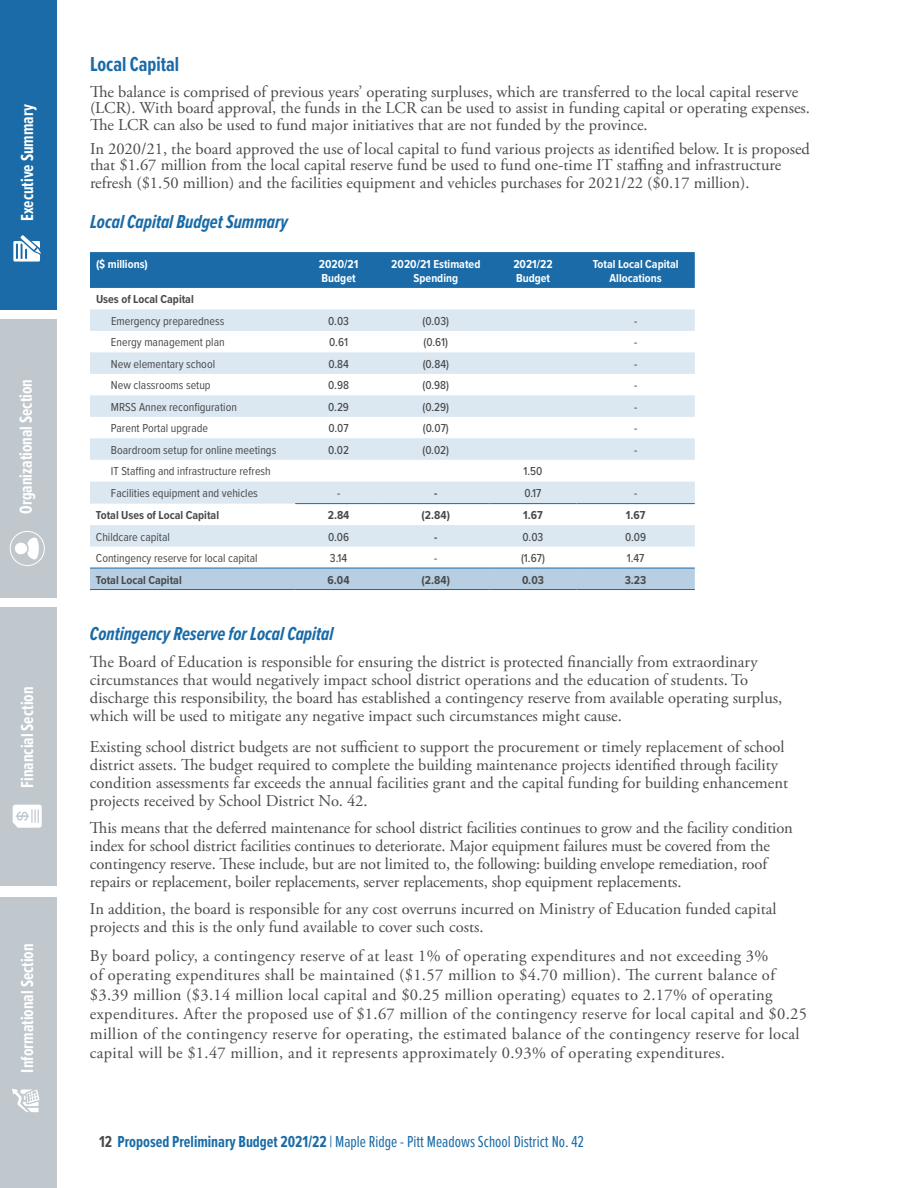
<style>
.page{position:relative;width:918px;height:1188px;background:#fff}
.page>*{position:absolute;margin:0;border:0;box-sizing:border-box;transform-origin:0 0}
.t1{font:700 21px "Proxima Nova Ex Cn";color:#1a6ba7}
.t2{font:italic 700 19.5px "Proxima Nova Ex Cn";color:#1a6ba7}
.t3{font:700 18px "Proxima Nova Ex Cn";color:#fff}
.t4{font:16.5px/18px "Adobe Garamond Pro";color:#494a4b}
.t5{font:16.5px/19.5px "Adobe Garamond Pro";letter-spacing:.02em;color:#494a4b}
.t6{font:16.5px "Proxima Nova Ex Cn";color:#1a6ba7}
.t7{font:12px "Proxima Nova Cond";color:#494a4b}
.t8{font:500 12px "Proxima Nova Cond";color:#494a4b}
.t9{font:700 12px "Proxima Nova Cond";color:#494a4b}
.t10{font:700 12px/14.4px "Proxima Nova Cond";color:#fff}
.s1{font-weight:700;color:#494a4b}
.s2{font-weight:700}
</style>
<div class="page">
<div style="left:0;top:0;width:57px;height:310px;background:#1a6ba7"></div>
<div style="left:0;top:320px;width:57px;height:278px;background:#c0c8ce"></div>
<div style="left:0;top:608px;width:57px;height:278px;background:#c0c8ce"></div>
<div style="left:0;top:898px;width:57px;height:290px;background:#c0c8ce"></div>
<svg style="left:13px;top:235px;width:28px;height:27px"></svg>
<svg style="left:13px;top:805px;width:29px;height:23px"></svg>
<svg style="left:15px;top:537px;width:24px;height:23px"></svg>
<div style="left:10px;top:531px;width:35px;height:35px;border:1px solid #fff;border-radius:50%"></div>
<svg style="left:12px;top:1089px;width:28px;height:23px"></svg>
<div style="left:90px;top:252px;width:605px;height:36px;background:#1a6ba7"></div>
<svg style="left:90px;top:309px;width:605px;height:238px;fill:#dbe7f1"></svg>
<div style="left:90px;top:569px;width:605px;height:20px;background:#b8cee2"></div>
<hr style="left:90px;top:568px;width:205px;height:1px;background:#1a6ba7">
<hr style="left:90px;top:589px;width:205px;height:1px;background:#1a6ba7">
<hr style="left:295px;top:589px;width:87px;height:1px;background:#1a6ba7">
<hr style="left:382px;top:589px;width:108px;height:1px;background:#1a6ba7">
<hr style="left:490px;top:589px;width:86px;height:1px;background:#1a6ba7">
<hr style="left:576px;top:589px;width:119px;height:1px;background:#1a6ba7">
<hr style="left:295px;top:503px;width:87px;height:1px;background:#1a6ba7">
<hr style="left:382px;top:503px;width:108px;height:1px;background:#1a6ba7">
<hr style="left:490px;top:503px;width:86px;height:1px;background:#1a6ba7">
<hr style="left:576px;top:503px;width:119px;height:1px;background:#1a6ba7">
<hr style="left:295px;top:568px;width:87px;height:1px;background:#1a6ba7">
<hr style="left:382px;top:568px;width:108px;height:1px;background:#1a6ba7">
<hr style="left:490px;top:568px;width:86px;height:1px;background:#1a6ba7">
<hr style="left:576px;top:568px;width:119px;height:1px;background:#1a6ba7">
<p class="t3" style="left:17px;top:221px;width:118px;rotate:-90deg">Executive Summary</p>
<p class="t3" style="left:15px;top:514px;width:136px;rotate:-90deg">Organizational Section</p>
<p class="t3" style="left:17px;top:788px;width:102px;rotate:-90deg">Financial Section</p>
<p class="t3" style="left:17px;top:1073px;width:131px;rotate:-90deg">Informational Section</p>
<p class="t1" style="left:90px;top:52px;width:91px">Local Capital</p>
<p class="t4" style="left:90px;top:84px;width:722px;line-height:16.5px">The balance is comprised of previous years’ operating surpluses, which are transferred to the local capital reserve (LCR). With board approval, the funds in the LCR can be used to assist in funding capital or operating expenses.<br>The LCR can also be used to fund major initiatives that are not funded by the province.</p>
<p class="t4" style="left:90px;top:141px;width:722px;line-height:16.5px">In 2020/21, the board approved the use of local capital to fund various projects as identified below. It is proposed that $1.67 million from the local capital reserve fund be used to fund one-time IT staffing and infrastructure</p>
<p class="t4" style="left:90px;top:175px;width:661px">refresh ($1.50 million) and the facilities equipment and vehicles purchases for 2021/22 ($0.17 million).</p>
<p class="t2" style="left:90px;top:210px;width:199px">Local Capital Budget Summary</p>
<p class="t10" style="left:96px;top:257px;width:53px">($ millions)</p>
<p class="t10" style="left:319px;top:257px;width:41px">2020/21<br>Budget</p>
<p class="t10" style="left:391px;top:257px;width:91px;text-align:center">2020/21 Estimated<br>Spending</p>
<p class="t10" style="left:513px;top:257px;width:41px">2021/22<br>Budget</p>
<p class="t10" style="left:593px;top:257px;width:87px;text-align:center">Total Local Capital<br>Allocations</p>
<p class="t9" style="left:96px;top:292px;width:99px">Uses of Local Capital</p>
<p class="t7" style="left:111px;top:314px;width:115px">Emergency preparedness</p>
<p class="t8" style="left:328px;top:314px;width:22px">0.03</p>
<p class="t8" style="left:423px;top:314px;width:28px">(0.03)</p>
<p class="t8" style="left:634px;top:314px;width:5px">-</p>
<p class="t7" style="left:111px;top:335px;width:115px">Energy management plan</p>
<p class="t8" style="left:329px;top:335px;width:20px">0.61</p>
<p class="t8" style="left:424px;top:335px;width:26px">(0.61)</p>
<p class="t8" style="left:634px;top:335px;width:5px">-</p>
<p class="t7" style="left:111px;top:357px;width:106px">New elementary school</p>
<p class="t8" style="left:328px;top:357px;width:22px">0.84</p>
<p class="t8" style="left:423px;top:357px;width:28px">(0.84)</p>
<p class="t8" style="left:634px;top:357px;width:5px">-</p>
<p class="t7" style="left:111px;top:378px;width:101px">New classrooms setup</p>
<p class="t8" style="left:328px;top:378px;width:22px">0.98</p>
<p class="t8" style="left:423px;top:378px;width:28px">(0.98)</p>
<p class="t8" style="left:634px;top:378px;width:5px">-</p>
<p class="t7" style="left:111px;top:400px;width:127px">MRSS Annex reconfiguration</p>
<p class="t8" style="left:328px;top:400px;width:22px">0.29</p>
<p class="t8" style="left:423px;top:400px;width:28px">(0.29)</p>
<p class="t8" style="left:634px;top:400px;width:5px">-</p>
<p class="t7" style="left:111px;top:421px;width:99px">Parent Portal upgrade</p>
<p class="t8" style="left:329px;top:421px;width:22px">0.07</p>
<p class="t8" style="left:423px;top:421px;width:28px">(0.07)</p>
<p class="t8" style="left:634px;top:421px;width:5px">-</p>
<p class="t7" style="left:111px;top:443px;width:167px">Boardroom setup for online meetings</p>
<p class="t8" style="left:328px;top:443px;width:22px">0.02</p>
<p class="t8" style="left:422px;top:443px;width:28px">(0.02)</p>
<p class="t8" style="left:634px;top:443px;width:5px">-</p>
<p class="t7" style="left:111px;top:464px;width:161px">IT Staffing and infrastructure refresh</p>
<p class="t8" style="left:523px;top:464px;width:21px">1.50</p>
<p class="t7" style="left:111px;top:486px;width:148px">Facilities equipment and vehicles</p>
<p class="t8" style="left:337px;top:486px;width:5px">-</p>
<p class="t9" style="left:434px;top:486px;width:5px">-</p>
<p class="t8" style="left:525px;top:486px;width:18px">0.17</p>
<p class="t8" style="left:634px;top:486px;width:5px">-</p>
<p class="t9" style="left:96px;top:508px;width:125px">Total Uses of Local Capital</p>
<p class="t9" style="left:328px;top:508px;width:23px">2.84</p>
<p class="t9" style="left:422px;top:508px;width:30px">(2.84)</p>
<p class="t9" style="left:523px;top:508px;width:21px">1.67</p>
<p class="t9" style="left:626px;top:508px;width:21px">1.67</p>
<p class="t7" style="left:96px;top:529px;width:75px">Childcare capital</p>
<p class="t8" style="left:328px;top:529px;width:22px">0.06</p>
<p class="t9" style="left:434px;top:529px;width:5px">-</p>
<p class="t8" style="left:523px;top:529px;width:22px">0.03</p>
<p class="t8" style="left:625px;top:529px;width:22px">0.09</p>
<p class="t7" style="left:96px;top:551px;width:163px">Contingency reserve for local capital</p>
<p class="t8" style="left:330px;top:551px;width:19px">3.14</p>
<p class="t8" style="left:434px;top:551px;width:5px">-</p>
<p class="t8" style="left:521px;top:551px;width:25px">(1.67)</p>
<p class="t8" style="left:627px;top:551px;width:19px">1.47</p>
<p class="t9" style="left:96px;top:572px;width:87px">Total Local Capital</p>
<p class="t9" style="left:328px;top:572px;width:23px">6.04</p>
<p class="t9" style="left:422px;top:572px;width:30px">(2.84)</p>
<p class="t9" style="left:522px;top:572px;width:23px">0.03</p>
<p class="t9" style="left:625px;top:572px;width:23px">3.23</p>
<p class="t2" style="left:90px;top:621px;width:245px">Contingency Reserve for Local Capital</p>
<p class="t4" style="left:90px;top:653px;width:694px">The Board of Education is responsible for ensuring the district is protected financially from extraordinary circumstances that would negatively impact school district operations and the education of students. To discharge this responsibility, the board has established a contingency reserve from available operating surplus, which will be used to mitigate any negative impact such circumstances might cause.</p>
<p class="t4" style="left:90px;top:738px;width:700px">Existing school district budgets are not sufficient to support the procurement or timely replacement of school district assets. The budget required to complete the building maintenance projects identified through facility condition assessments far exceeds the annual facilities grant and the capital funding for building enhancement projects received by School District No. 42.</p>
<p class="t4" style="left:90px;top:819px;width:704px">This means that the deferred maintenance for school district facilities continues to grow and the facility condition index for school district facilities continues to deteriorate. Major equipment failures must be covered from the contingency reserve. These include, but are not limited to, the following: building envelope remediation, roof repairs or replacement, boiler replacements, server replacements, shop equipment replacements.</p>
<p class="t4" style="left:90px;top:900px;width:688px">In addition, the board is responsible for any cost overruns incurred on Ministry of Education funded capital projects and this is the only fund available to cover such costs.</p>
<p class="t5" style="left:90px;top:946px;width:719px">By board policy, a contingency reserve of at least 1% of operating expenditures and not exceeding 3%<br>of operating expenditures shall be maintained ($1.57 million to $4.70 million). The current balance of $3.39 million ($3.14 million local capital and $0.25 million operating) equates to 2.17% of operating expenditures. After the proposed use of $1.67 million of the contingency reserve for local capital and $0.25 million of the contingency reserve for operating, the estimated balance of the contingency reserve for local capital will be $1.47 million, and it represents approximately 0.93% of operating expenditures.</p>
<p class="t6" style="left:99px;top:1131px;width:487px"><span class="s1">12</span> <span class="s2">Proposed Preliminary Budget 2021/22</span> | Maple Ridge - Pitt Meadows School District No. 42</p>
</div>
